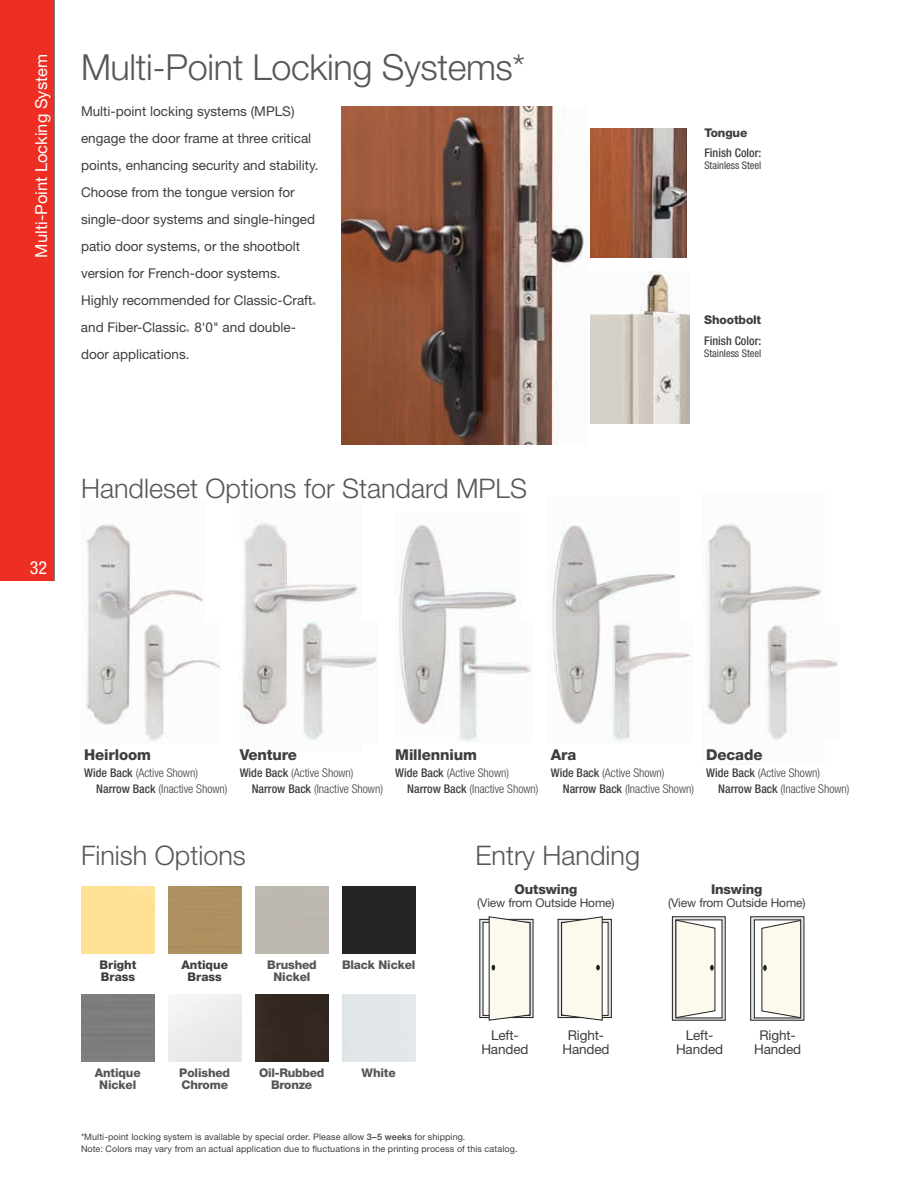
<style>
.page{position:relative;width:918px;height:1188px;background:#fff}
.page>*{position:absolute;margin:0;border:0;box-sizing:border-box;transform-origin:0 0}
.t1{font:300 36px "Helvetica Neue LT Std";letter-spacing:-.01em;color:#57585a}
.t2{font:300 27px "Helvetica Neue LT Std";color:#57585a}
.t3{font:condensed 18px "Helvetica Neue LT Std";color:#fff}
.t4{font:16.5px "Helvetica Neue LT Std";color:#fff}
.t5{font:800 15px "Helvetica Neue LT Std";letter-spacing:-.01em;color:#3e3e3f}
.t6{font:13.5px/27px "Helvetica Neue LT Std";color:#3e3e3f;text-align:center}
.t7{font:800 13.5px "Helvetica Neue LT Std";letter-spacing:-.01em;color:#3e3e3f}
.t8{font:300 condensed 12px/16.5px "Helvetica Neue LT Std";color:#3e3e3f}
.t9{font:800 12px/12px "Helvetica Neue LT Std";letter-spacing:-.01em;color:#545557;text-align:center}
.t10{font:12px "Helvetica Neue LT Std";letter-spacing:-.01em;color:#3e3e3f}
.t11{font:800 12px/12px "Helvetica Neue LT Std";color:#3e3e3f}
.t12{font:500 condensed 12px "Helvetica Neue LT Std";color:#3e3e3f}
.t13{font:condensed 10.5px "Helvetica Neue LT Std";color:#3e3e3f}
.t14{font:9px/12px "Helvetica Neue LT Std";letter-spacing:.01em;color:#3e3e3f}
.t15{font:4.05px "Helvetica Neue LT Std";color:#3e3e3f}
.s1{font-weight:500}
</style>
<div class="page">
<div style="left:0;top:0;width:54px;height:580px;background:#ee2e22"></div>
<img style="left:590px;top:129px;width:97px;height:129px">
<img style="left:590px;top:272px;width:100px;height:151px">
<img style="left:85px;top:524px;width:118px;height:201px">
<img style="left:143px;top:623px;width:77px;height:118px">
<img style="left:706px;top:524px;width:116px;height:201px">
<img style="left:760px;top:624px;width:79px;height:116px">
<img style="left:399px;top:521px;width:118px;height:204px">
<img style="left:454px;top:623px;width:77px;height:119px">
<img style="left:552px;top:525px;width:124px;height:203px">
<img style="left:606px;top:622px;width:86px;height:120px">
<img style="left:239px;top:522px;width:119px;height:204px">
<img style="left:297px;top:620px;width:80px;height:120px">
<div style="left:342px;top:886px;width:74px;height:68px;background:#242322"></div>
<div style="left:169px;top:886px;width:73px;height:68px;background:#af9060"></div>
<div style="left:255px;top:994px;width:73px;height:68px;background:#332721"></div>
<svg style="left:479px;top:916px;width:55px;height:105px"></svg>
<svg style="left:557px;top:916px;width:55px;height:105px"></svg>
<svg style="left:672px;top:916px;width:54px;height:105px"></svg>
<svg style="left:750px;top:916px;width:55px;height:105px"></svg>
<img style="left:341px;top:106px;width:248px;height:338px">
<p class="t4" style="left:32px;top:258px;width:205px;rotate:-90deg">Multi-Point Locking System</p>
<h1 class="t1" style="left:81px;top:45px;width:446px">Multi-Point Locking Systems*</h1>
<p class="t6" style="left:81px;top:98px;width:239px;text-align:left">Multi-point locking systems (MPLS) engage the door frame at three critical points, enhancing security and stability.<br>Choose from the tongue version for single-door systems and single-hinged patio door systems, or the shootbolt version for French-door systems.<br>Highly recommended for Classic-Craft</p>
<p class="t15" style="left:313px;top:301px;width:5px">®</p>
<p class="t6" style="left:81px;top:314px;width:107px">and Fiber-Classic</p>
<p class="t15" style="left:186px;top:328px;width:5px">®</p>
<p class="t6" style="left:194px;top:314px;width:103px">8'0" and double-</p>
<p class="t6" style="left:81px;top:341px;width:110px">door applications.</p>
<h3 class="t3" style="left:31px;top:557px;width:11px">G</h3>
<h3 class="t3" style="left:30px;top:557px;width:19px">32</h3>
<h2 class="t2" style="left:81px;top:472px;width:448px">Handleset Options for Standard MPLS</h2>
<p class="t11" style="left:704px;top:127px;width:44px">Tongue</p>
<p class="t12" style="left:704px;top:146px;width:59px">Finish Color:</p>
<p class="t13" style="left:704px;top:160px;width:58px">Stainless Steel</p>
<p class="t11" style="left:704px;top:314px;width:59px">Shootbolt</p>
<p class="t12" style="left:704px;top:333px;width:59px">Finish Color:</p>
<p class="t13" style="left:704px;top:347px;width:58px">Stainless Steel</p>
<p class="t5" style="left:84px;top:746px;width:68px">Heirloom</p>
<p class="t8" style="left:96px;top:764px;width:133px;text-indent:-12px"><span class="s1">Wide Back</span> (Active Shown)<br><span class="s1">Narrow Back</span> (Inactive Shown)</p>
<p class="t5" style="left:240px;top:746px;width:59px">Venture</p>
<p class="t8" style="left:252px;top:764px;width:133px;text-indent:-12px"><span class="s1">Wide Back</span> (Active Shown)<br><span class="s1">Narrow Back</span> (Inactive Shown)</p>
<p class="t5" style="left:395px;top:746px;width:83px">Millennium</p>
<p class="t8" style="left:407px;top:764px;width:133px;text-indent:-12px"><span class="s1">Wide Back</span> (Active Shown)<br><span class="s1">Narrow Back</span> (Inactive Shown)</p>
<p class="t5" style="left:551px;top:746px;width:27px">Ara</p>
<p class="t8" style="left:563px;top:764px;width:133px;text-indent:-12px"><span class="s1">Wide Back</span> (Active Shown)<br><span class="s1">Narrow Back</span> (Inactive Shown)</p>
<p class="t5" style="left:706px;top:746px;width:58px">Decade</p>
<p class="t8" style="left:718px;top:764px;width:133px;text-indent:-12px"><span class="s1">Wide Back</span> (Active Shown)<br><span class="s1">Narrow Back</span> (Inactive Shown)</p>
<h2 class="t2" style="left:81px;top:839px;width:166px">Finish Options</h2>
<h2 class="t2" style="left:476px;top:839px;width:166px">Entry Handing</h2>
<p class="t7" style="left:514px;top:881px;width:64px">Outswing</p>
<p class="t10" style="left:477px;top:896px;width:139px">(View from Outside Home)</p>
<p class="t7" style="left:711px;top:881px;width:53px">Inswing</p>
<p class="t10" style="left:668px;top:896px;width:139px">(View from Outside Home)</p>
<p class="t11" style="left:100px;top:959px;width:38px">Bright<br>Brass</p>
<p class="t11" style="left:181px;top:959px;width:48px;text-align:center">Antique<br>Brass</p>
<p class="t9" style="left:267px;top:959px;width:51px">Brushed<br>Nickel</p>
<p class="t9" style="left:342px;top:959px;width:75px">Black Nickel</p>
<p class="t9" style="left:179px;top:1067px;width:52px;text-align:left">Polished<br>Chrome</p>
<p class="t9" style="left:259px;top:1067px;width:67px">Oil-Rubbed<br>Bronze</p>
<p class="t9" style="left:95px;top:1067px;width:47px">Antique<br>Nickel</p>
<p class="t9" style="left:362px;top:1067px;width:36px">White</p>
<p class="t6" style="left:481px;top:1029px;width:49px;line-height:13.5px">Left-<br>Handed</p>
<p class="t6" style="left:562px;top:1029px;width:49px;line-height:13.5px">Right-<br>Handed</p>
<p class="t6" style="left:676px;top:1029px;width:49px;line-height:13.5px">Left-<br>Handed</p>
<p class="t6" style="left:754px;top:1029px;width:49px;line-height:13.5px">Right-<br>Handed</p>
<p class="t14" style="left:81px;top:1131px;width:438px">*Multi-point locking system is available by special order. Please allow <span class="s1">3–5 weeks</span> for shipping.<br>Note: Colors may vary from an actual application due to fluctuations in the printing process of this catalog.</p>
</div>
